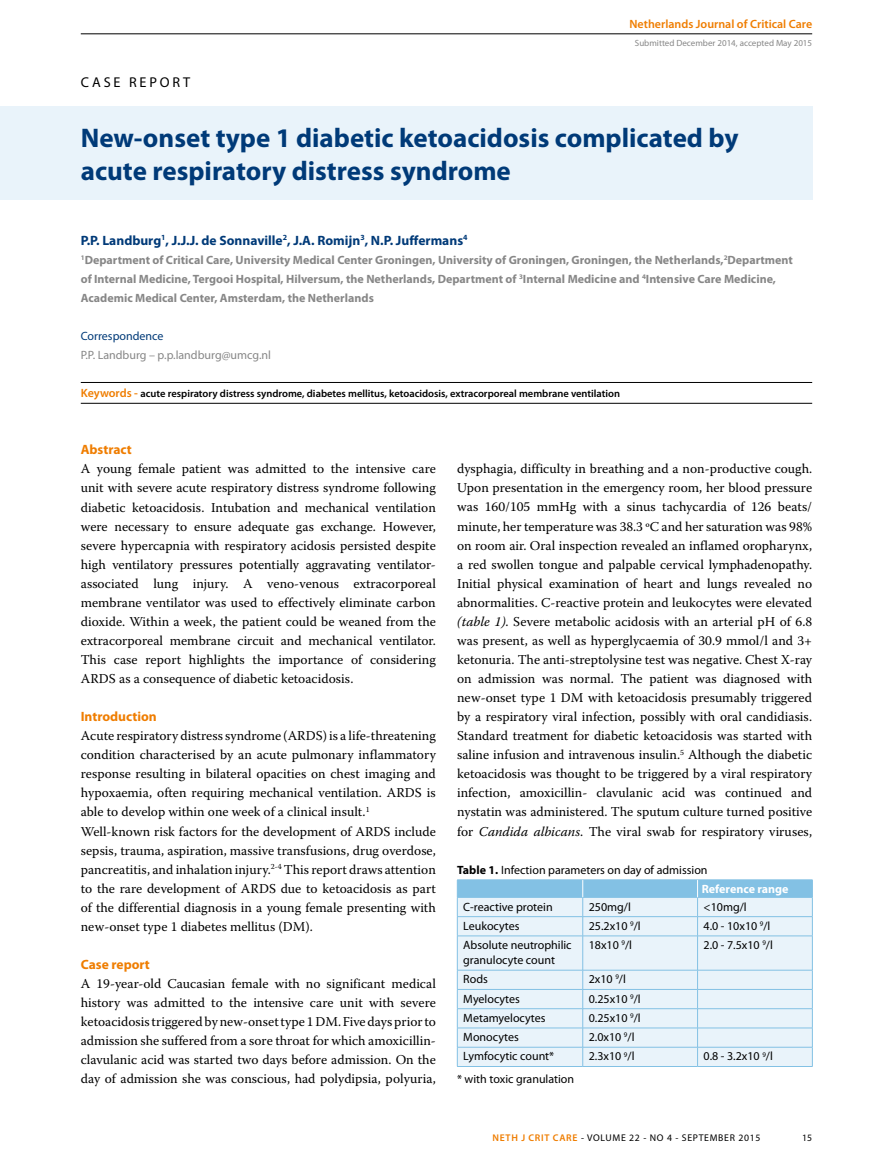
<style>
.page{position:relative;width:893px;height:1170px;background:#fff}
.page>*{position:absolute;margin:0;border:0;box-sizing:border-box;transform-origin:0 0}
.t1{font:700 27px/32.4px "Myriad Pro";color:#003a78}
.t2{font:14.25px "Myriad Pro";letter-spacing:.2em;color:#000}
.t3{font:13.5px/19px "Warnock Pro";color:#000;text-align:justify}
.t4{font:700 13.5px "Myriad Pro";color:#003a78}
.t5{font:700 13.5px "Myriad Pro";color:#ef7d00}
.t6{font:12px/19.5px "Myriad Pro";color:#000}
.t7{font:700 12px/19px "Myriad Pro";color:#878787}
.t8{font:12px "Myriad Pro";color:#878787}
.t9{font:600 12px "Myriad Pro";color:#ef7d00}
.t10{font:12px "Myriad Pro";color:#003a78}
.t11{font:600 10.5px "Myriad Pro";color:#000}
.t12{font:9.75px "Myriad Pro";letter-spacing:.07em;color:#000}
.t13{font:9px "Myriad Pro";color:#878787}
.s1{font-size:12px;color:#ef7d00}
.s2{font-style:italic}
.s3{font-weight:700}
.s4{font-weight:700;color:#fff}
.s5{font-weight:600;color:#ef7d00}
</style>
<div class="page">
<hr style="left:81px;top:34px;width:731px;height:1px;background:#000">
<div style="left:0;top:106px;width:812px;height:94px;background:#e9f3fa"></div>
<hr style="left:81px;top:403px;width:731px;height:1px;background:#000">
<hr style="left:81px;top:382px;width:731px;height:1px;background:#000">
<div style="left:458px;top:936px;width:354px;height:130px;background:#e9f3fa"></div>
<hr style="left:457px;top:935px;width:126px;height:1px;background:#83c1e4">
<hr style="left:457px;top:936px;width:1px;height:33px;background:#83c1e4">
<hr style="left:583px;top:935px;width:115px;height:1px;background:#83c1e4">
<hr style="left:582px;top:936px;width:1px;height:33px;background:#83c1e4">
<hr style="left:698px;top:935px;width:115px;height:1px;background:#83c1e4">
<hr style="left:697px;top:936px;width:1px;height:33px;background:#83c1e4">
<hr style="left:812px;top:936px;width:1px;height:33px;background:#83c1e4">
<hr style="left:457px;top:969px;width:126px;height:1px;background:#83c1e4">
<hr style="left:583px;top:969px;width:115px;height:1px;background:#83c1e4">
<hr style="left:698px;top:969px;width:115px;height:1px;background:#83c1e4">
<hr style="left:457px;top:989px;width:126px;height:1px;background:#83c1e4">
<hr style="left:583px;top:989px;width:115px;height:1px;background:#83c1e4">
<hr style="left:698px;top:989px;width:115px;height:1px;background:#83c1e4">
<hr style="left:457px;top:1008px;width:126px;height:1px;background:#83c1e4">
<hr style="left:583px;top:1008px;width:115px;height:1px;background:#83c1e4">
<hr style="left:698px;top:1008px;width:115px;height:1px;background:#83c1e4">
<hr style="left:457px;top:1027px;width:126px;height:1px;background:#83c1e4">
<hr style="left:583px;top:1027px;width:115px;height:1px;background:#83c1e4">
<hr style="left:698px;top:1027px;width:115px;height:1px;background:#83c1e4">
<hr style="left:457px;top:1046px;width:126px;height:1px;background:#83c1e4">
<svg style="left:457px;top:970px;width:1px;height:96px"></svg>
<hr style="left:583px;top:1046px;width:115px;height:1px;background:#83c1e4">
<svg style="left:582px;top:970px;width:1px;height:96px"></svg>
<hr style="left:698px;top:1046px;width:115px;height:1px;background:#83c1e4">
<svg style="left:697px;top:970px;width:1px;height:96px"></svg>
<svg style="left:812px;top:970px;width:1px;height:96px"></svg>
<hr style="left:457px;top:1066px;width:126px;height:1px;background:#83c1e4">
<hr style="left:583px;top:1066px;width:115px;height:1px;background:#83c1e4">
<hr style="left:698px;top:1066px;width:115px;height:1px;background:#83c1e4">
<svg style="left:457px;top:879px;width:356px;height:56px;background:#c4e1f2"></svg>
<p class="t9" style="left:629px;top:18px;width:184px">Netherlands Journal of Critical Care</p>
<p class="t2" style="left:81px;top:75px;width:111px">CASE REPORT</p>
<p class="t13" style="left:635px;top:38px;width:179px">Submitted December 2014, accepted May 2015</p>
<h1 class="t1" style="left:81px;top:122px;width:659px">New-onset type 1 diabetic ketoacidosis complicated by acute respiratory distress syndrome</h1>
<p class="t4" style="left:81px;top:232px;width:388px">P.P. Landburg<sup>1</sup>, J.J.J. de Sonnaville<sup>2</sup>, J.A. Romijn<sup>3</sup>, N.P. Juffermans<sup>4</sup></p>
<p class="t7" style="left:81px;top:250px;width:714px"><sup>1</sup>Department of Critical Care, University Medical Center Groningen, University of Groningen, Groningen, the Netherlands,<sup>2</sup>Department of Internal Medicine, Tergooi Hospital, Hilversum, the Netherlands, Department of <sup>3</sup>Internal Medicine and <sup>4</sup>Intensive Care Medicine,<br>Academic Medical Center, Amsterdam, the Netherlands</p>
<p class="t10" style="left:81px;top:329px;width:84px">Correspondence</p>
<p class="t8" style="left:81px;top:348px;width:192px">P.P. Landburg – p.p.landburg@umcg.nl</p>
<p class="t11" style="left:81px;top:388px;width:541px"><span class="s1">Keywords -</span> acute respiratory distress syndrome, diabetes mellitus, ketoacidosis, extracorporeal membrane ventilation</p>
<p class="t5" style="left:81px;top:442px;width:53px">Abstract</p>
<p class="t3" style="left:81px;top:459px;width:357px">A young female patient was admitted to the intensive care unit with severe acute respiratory distress syndrome following diabetic ketoacidosis. Intubation and mechanical ventilation were necessary to ensure adequate gas exchange. However, severe hypercapnia with respiratory acidosis persisted despite high ventilatory pressures potentially aggravating ventilator&shy;associated lung injury. A veno-venous extracorporeal membrane ventilator was used to effectively eliminate carbon dioxide. Within a week, the patient could be weaned from the extracorporeal membrane circuit and mechanical ventilator.<br>This case report highlights the importance of considering ARDS as a consequence of diabetic ketoacidosis.</p>
<p class="t5" style="left:81px;top:709px;width:78px">Introduction</p>
<p class="t3" style="left:81px;top:726px;width:357px;text-align:left">Acute respiratory distress syndrome (ARDS) is a life-threatening condition characterised by an acute pulmonary inflammatory response resulting in bilateral opacities on chest imaging and hypoxaemia, often requiring mechanical ventilation. ARDS is able to develop within one week of a clinical insult.<sup>1<br></sup>Well-known risk factors for the development of ARDS include sepsis, trauma, aspiration, massive transfusions, drug overdose, pancreatitis, and inhalation injury.<sup>2-4</sup> This report draws attention to the rare development of ARDS due to ketoacidosis as part of the differential diagnosis in a young female presenting with new-onset type 1 diabetes mellitus (DM).</p>
<p class="t5" style="left:81px;top:956px;width:71px">Case report</p>
<p class="t3" style="left:81px;top:973px;width:357px">A 19-year-old Caucasian female with no significant medical history was admitted to the intensive care unit with severe ketoacidosis triggered by new-onset type 1 DM. Five days prior to admission she suffered from a sore throat for which amoxicillin&shy;clavulanic acid was started two days before admission. On the day of admission she was conscious, had polydipsia, polyuria,</p>
<p class="t3" style="left:457px;top:459px;width:357px">dysphagia, difficulty in breathing and a non-productive cough.<br>Upon presentation in the emergency room, her blood pressure was 160/105 mmHg with a sinus tachycardia of 126 beats/ minute, her temperature was 38.3 ºC and her saturation was 98% on room air. Oral inspection revealed an inflamed oropharynx, a red swollen tongue and palpable cervical lymphadenopathy.<br>Initial physical examination of heart and lungs revealed no abnormalities. C-reactive protein and leukocytes were elevated <span class="s2">(table 1)</span>. Severe metabolic acidosis with an arterial pH of 6.8 was present, as well as hyperglycaemia of 30.9 mmol/l and 3+ ketonuria. The anti-streptolysine test was negative. Chest X-ray on admission was normal. The patient was diagnosed with new-onset type 1 DM with ketoacidosis presumably triggered by a respiratory viral infection, possibly with oral candidiasis.<br>Standard treatment for diabetic ketoacidosis was started with saline infusion and intravenous insulin.<sup>5</sup> Although the diabetic ketoacidosis was thought to be triggered by a viral respiratory infection, amoxicillin- clavulanic acid was continued and nystatin was administered. The sputum culture turned positive for <span class="s2">Candida albicans</span>. The viral swab for respiratory viruses,</p>
<p class="t6" style="left:702px;top:860px;width:88px;text-indent:-245px"><span class="s3">Table 1.</span> Infection parameters on day of admission<br><span class="s4">Reference range</span></p>
<p class="t6" style="left:463px;top:897px;width:91px">C-reactive protein</p>
<p class="t6" style="left:589px;top:897px;width:44px">250mg/l</p>
<p class="t6" style="left:704px;top:897px;width:45px">&lt;10mg/l</p>
<p class="t6" style="left:463px;top:916px;width:58px">Leukocytes</p>
<p class="t6" style="left:589px;top:916px;width:53px">25.2x10 <sup>9</sup>/l</p>
<p class="t6" style="left:704px;top:916px;width:68px">4.0 - 10x10 <sup>9</sup>/l</p>
<p class="t6" style="left:463px;top:937px;width:110px;line-height:15px">Absolute neutrophilic granulocyte count</p>
<p class="t6" style="left:589px;top:935px;width:45px">18x10 <sup>9</sup>/l</p>
<p class="t6" style="left:704px;top:935px;width:71px">2.0 - 7.5x10 <sup>9</sup>/l</p>
<p class="t6" style="left:463px;top:969px;width:26px">Rods</p>
<p class="t6" style="left:589px;top:969px;width:39px">2x10 <sup>9</sup>/l</p>
<p class="t6" style="left:463px;top:989px;width:58px">Myelocytes</p>
<p class="t6" style="left:589px;top:989px;width:53px">0.25x10 <sup>9</sup>/l</p>
<p class="t6" style="left:463px;top:1008px;width:84px">Metamyelocytes</p>
<p class="t6" style="left:589px;top:1008px;width:53px">0.25x10 <sup>9</sup>/l</p>
<p class="t6" style="left:463px;top:1027px;width:57px">Monocytes</p>
<p class="t6" style="left:589px;top:1027px;width:47px">2.0x10 <sup>9</sup>/l</p>
<p class="t6" style="left:463px;top:1046px;width:92px">Lymfocytic count*</p>
<p class="t6" style="left:589px;top:1046px;width:47px">2.3x10 <sup>9</sup>/l</p>
<p class="t6" style="left:704px;top:1046px;width:71px">0.8 - 3.2x10 <sup>9</sup>/l</p>
<p class="t6" style="left:457px;top:1069px;width:119px">* with toxic granulation</p>
<p class="t12" style="left:492px;top:1131px;width:269px"><span class="s5">NETH J CRIT CARE</span> - VOLUME 22 - NO 4 - SEPTEMBER 2015</p>
<p class="t12" style="left:802px;top:1131px;width:12px">15</p>
</div>
